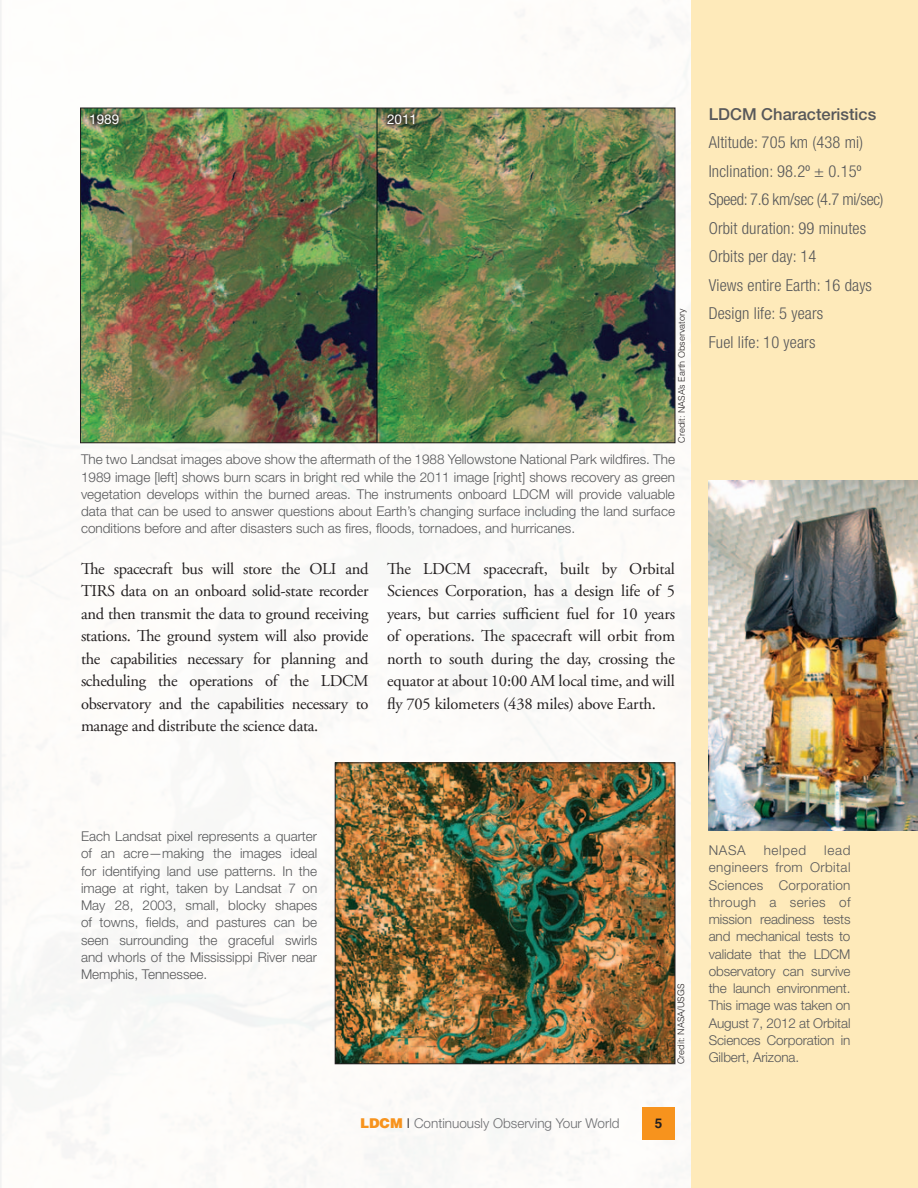
<style>
.page{position:relative;width:918px;height:1188px;background:#fff}
.page>*{position:absolute;margin:0;border:0;box-sizing:border-box;transform-origin:0 0}
.t1{font:16.5px/22.5px "Adobe Garamond Pro";letter-spacing:-.02em;color:#231f20;text-align:justify}
.pull_quote{font:300 condensed 16.5px "Helvetica Neue LT Std";letter-spacing:.01em;color:#57585a}
.pull_quote-2{font:300 condensed 16.5px "Helvetica Neue LT Std";letter-spacing:-.02em;color:#57585a}
.pull_quote-3{font:500 16.5px "Helvetica Neue LT Std";color:#57585a}
.t2{font:300 13.5px/17.2px "Helvetica Neue LT Std";color:#57585a;text-align:justify}
.t3{font:300 13.5px "Helvetica Neue LT Std";color:#6c6d70}
.t4{font:13.5px "Helvetica Neue LT Std";color:#fff}
.t5{font:700 13.5px "Helvetica LT Std";color:#231f20}
.t6{font:300 9px "Helvetica LT Std";color:#231f20}
.s1{font-family:"Helvetica LT Std";font-weight:900;color:#f7931d}
.s2{font-family:"Helvetica LT Std";color:#231f20}
</style>
<div class="page">
<div style="left:692px;top:0;width:226px;height:1188px;background:#feeaba"></div>
<div style="left:643px;top:1107px;width:32px;height:32px;background:#f7931d"></div>
<img style="left:82px;top:110px;width:591px;height:331px">
<div style="left:84px;top:109px;width:41px;height:21px;background:#231f20;opacity:.8"></div>
<div style="left:382px;top:109px;width:38px;height:21px;background:#231f20;opacity:.8"></div>
<img style="left:337px;top:764px;width:336px;height:298px">
<div style="left:335px;top:762px;width:340px;height:302px;border:1px solid #231f20"></div>
<img style="left:709px;top:481px;width:209px;height:350px">
<p class="t4" style="left:89px;top:111px;width:32px">1989</p>
<p class="t4" style="left:387px;top:111px;width:32px">2011</p>
<p class="t6" style="left:676px;top:443px;width:136px;rotate:-90deg">Credit: NASA’s Earth Observatory</p>
<p class="t2" style="left:81px;top:451px;width:596px">The two Landsat images above show the aftermath of the 1988 Yellowstone National Park wildfires. The 1989 image [left] shows burn scars in bright red while the 2011 image [right] shows recovery as green vegetation develops within the burned areas. The instruments onboard LDCM will provide valuable data that can be used to answer questions about Earth’s changing surface including the land surface conditions before and after disasters such as fires, floods, tornadoes, and hurricanes.</p>
<p class="t1" style="left:81px;top:558px;width:289px">The spacecraft bus will store the OLI and TIRS data on an onboard solid-state recorder and then transmit the data to ground receiving stations. The ground system will also provide the capabilities necessary for planning and scheduling the operations of the LDCM observatory and the capabilities necessary to manage and distribute the science data.</p>
<p class="t1" style="left:387px;top:558px;width:290px">The LDCM spacecraft, built by Orbital Sciences Corporation, has a design life of 5 years, but carries sufficient fuel for 10 years of operations. The spacecraft will orbit from north to south during the day, crossing the equator at about 10:00 AM local time, and will fly 705 kilometers (438 miles) above Earth.</p>
<p class="pull_quote-3" style="left:709px;top:104px;width:169px">LDCM Characteristics</p>
<p class="pull_quote" style="left:709px;top:133px;width:156px">Altitude: 705 km (438 mi)</p>
<p class="pull_quote" style="left:709px;top:161px;width:154px">Inclination: 98.2º ± 0.15º</p>
<p class="pull_quote-2" style="left:709px;top:190px;width:176px">Speed: 7.6 km/sec (4.7 mi/sec)</p>
<p class="pull_quote" style="left:709px;top:218px;width:159px">Orbit duration: 99 minutes</p>
<p class="pull_quote" style="left:709px;top:247px;width:109px">Orbits per day: 14</p>
<p class="pull_quote" style="left:709px;top:275px;width:165px">Views entire Earth: 16 days</p>
<p class="pull_quote" style="left:709px;top:304px;width:116px">Design life: 5 years</p>
<p class="pull_quote" style="left:709px;top:332px;width:108px">Fuel life: 10 years</p>
<p class="t2" style="left:81px;top:828px;width:238px">Each Landsat pixel represents a quarter of an acre—making the images ideal for identifying land use patterns. In the image at right, taken by Landsat 7 on May 28, 2003, small, blocky shapes of towns, fields, and pastures can be seen surrounding the graceful swirls and whorls of the Mississippi River near Memphis, Tennessee.</p>
<p class="t6" style="left:675px;top:1064px;width:82px;rotate:-90deg">Credit: NASA/USGS</p>
<p class="t3" style="left:360px;top:1115px;width:261px"><span class="s1">LDCM</span> <span class="s2">I</span> Continuously Observing Your World</p>
<p class="t5" style="left:655px;top:1115px;width:9px">5</p>
<p class="t2" style="left:709px;top:842px;width:39px">NASA</p>
<p class="t2" style="left:764px;top:842px;width:44px">helped</p>
<p class="t2" style="left:709px;top:842px;width:143px;text-indent:115px">lead engineers from Orbital Sciences Corporation through a series of mission readiness tests and mechanical tests to validate that the LDCM observatory can survive the launch environment.<br>This image was taken on August 7, 2012 at Orbital Sciences Corporation in Gilbert, Arizona.</p>
</div>
